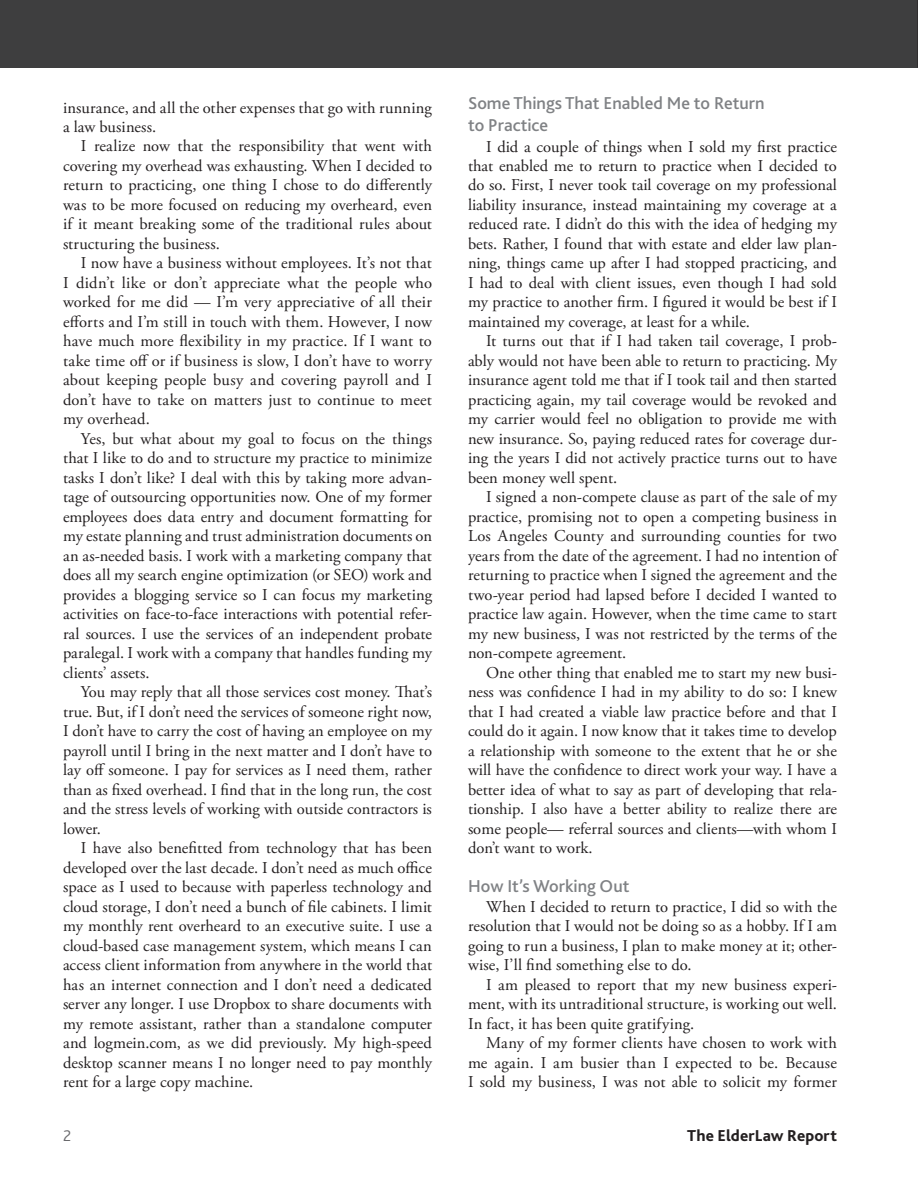
<style>
.page{position:relative;width:918px;height:1188px;background:#fff}
.page>*{position:absolute;margin:0;border:0;box-sizing:border-box;transform-origin:0 0}
.t1{font:500 18px/21.6px "Bliss 2";color:#808285}
.t2{font:16.5px/19.5px "Adobe Garamond Pro";color:#231f20;text-align:justify}
.t3{font:800 16.5px "Bliss 2";letter-spacing:.01em;color:#231f20}
.t4{font:300 16.2px "Bliss 2";color:#69696c}
</style>
<div class="page">
<div style="left:0;top:0;width:918px;height:68px;background:#3e3e3f"></div>
<p class="t2" style="left:63px;top:99px;width:370px">insurance, and all the other expenses that go with running a law business.</p>
<p class="t2" style="left:63px;top:138px;width:371px;text-indent:18px">I realize now that the responsibility that went with covering my overhead was exhausting. When I decided to return to practicing, one thing I chose to do differently was to be more focused on reducing my overheard, even if it meant breaking some of the traditional rules about structuring the business.</p>
<p class="t2" style="left:63px;top:255px;width:371px;text-indent:18px">I now have a business without employees. It’s not that I didn’t like or don’t appreciate what the people who worked for me did — I’m very appreciative of all their efforts and I’m still in touch with them. However, I now have much more flexibility in my practice. If I want to take time off or if business is slow, I don’t have to worry about keeping people busy and covering payroll and I don’t have to take on matters just to continue to meet my overhead.</p>
<p class="t2" style="left:63px;top:430px;width:371px;text-indent:18px">Yes, but what about my goal to focus on the things that I like to do and to structure my practice to minimize tasks I don’t like? I deal with this by taking more advan&shy;tage of outsourcing opportunities now. One of my former employees does data entry and document formatting for my estate planning and trust administration documents on an as-needed basis. I work with a marketing company that does all my search engine optimization (or SEO) work and provides a blogging service so I can focus my marketing activities on face-to-face interactions with potential refer&shy;ral sources. I use the services of an independent probate paralegal. I work with a company that handles funding my clients’ assets.</p>
<p class="t2" style="left:63px;top:684px;width:371px;text-indent:18px">You may reply that all those services cost money. That’s true. But, if I don’t need the services of someone right now, I don’t have to carry the cost of having an employee on my payroll until I bring in the next matter and I don’t have to lay off someone. I pay for services as I need them, rather than as fixed overhead. I find that in the long run, the cost and the stress levels of working with outside contractors is lower.</p>
<p class="t2" style="left:63px;top:840px;width:371px;text-indent:18px">I have also benefitted from technology that has been developed over the last decade. I don’t need as much office space as I used to because with paperless technology and cloud storage, I don’t need a bunch of file cabinets. I limit my monthly rent overheard to an executive suite. I use a cloud-based case management system, which means I can access client information from anywhere in the world that has an internet connection and I don’t need a dedicated server any longer. I use Dropbox to share documents with my remote assistant, rather than a standalone computer and logmein.com, as we did previously. My high-speed desktop scanner means I no longer need to pay monthly rent for a large copy machine.</p>
<p class="t1" style="left:468px;top:94px;width:298px">Some Things That Enabled Me to Return to Practice</p>
<p class="t2" style="left:468px;top:138px;width:371px;text-indent:18px">I did a couple of things when I sold my first practice that enabled me to return to practice when I decided to do so. First, I never took tail coverage on my professional liability insurance, instead maintaining my coverage at a reduced rate. I didn’t do this with the idea of hedging my bets. Rather, I found that with estate and elder law plan&shy;ning, things came up after I had stopped practicing, and I had to deal with client issues, even though I had sold my practice to another firm. I figured it would be best if I maintained my coverage, at least for a while.</p>
<p class="t2" style="left:468px;top:333px;width:371px;text-indent:18px">It turns out that if I had taken tail coverage, I prob&shy;ably would not have been able to return to practicing. My insurance agent told me that if I took tail and then started practicing again, my tail coverage would be revoked and my carrier would feel no obligation to provide me with new insurance. So, paying reduced rates for coverage dur&shy;ing the years I did not actively practice turns out to have been money well spent.</p>
<p class="t2" style="left:468px;top:489px;width:371px;text-indent:18px">I signed a non-compete clause as part of the sale of my practice, promising not to open a competing business in Los Angeles County and surrounding counties for two years from the date of the agreement. I had no intention of returning to practice when I signed the agreement and the two-year period had lapsed before I decided I wanted to practice law again. However, when the time came to start my new business, I was not restricted by the terms of the non-compete agreement.</p>
<p class="t2" style="left:468px;top:664px;width:371px;text-indent:18px">One other thing that enabled me to start my new busi&shy;ness was confidence I had in my ability to do so: I knew that I had created a viable law practice before and that I could do it again. I now know that it takes time to develop a relationship with someone to the extent that he or she will have the confidence to direct work your way. I have a better idea of what to say as part of developing that rela&shy;tionship. I also have a better ability to realize there are some people— referral sources and clients—with whom I don’t want to work.</p>
<p class="t1" style="left:468px;top:876px;width:163px">How It’s Working Out</p>
<p class="t2" style="left:468px;top:898px;width:371px;text-indent:18px">When I decided to return to practice, I did so with the resolution that I would not be doing so as a hobby. If I am going to run a business, I plan to make money at it; other&shy;wise, I’ll find something else to do.</p>
<p class="t2" style="left:468px;top:976px;width:371px;text-indent:18px">I am pleased to report that my new business experi&shy;ment, with its untraditional structure, is working out well.<br>In fact, it has been quite gratifying.</p>
<p class="t2" style="left:468px;top:1035px;width:371px;text-indent:18px">Many of my former clients have chosen to work with me again. I am busier than I expected to be. Because I sold my business, I was not able to solicit my former</p>
<p class="t4" style="left:63px;top:1129px;width:10px">2</p>
<p class="t3" style="left:687px;top:1130px;width:151px">The ElderLaw Report</p>
</div>
